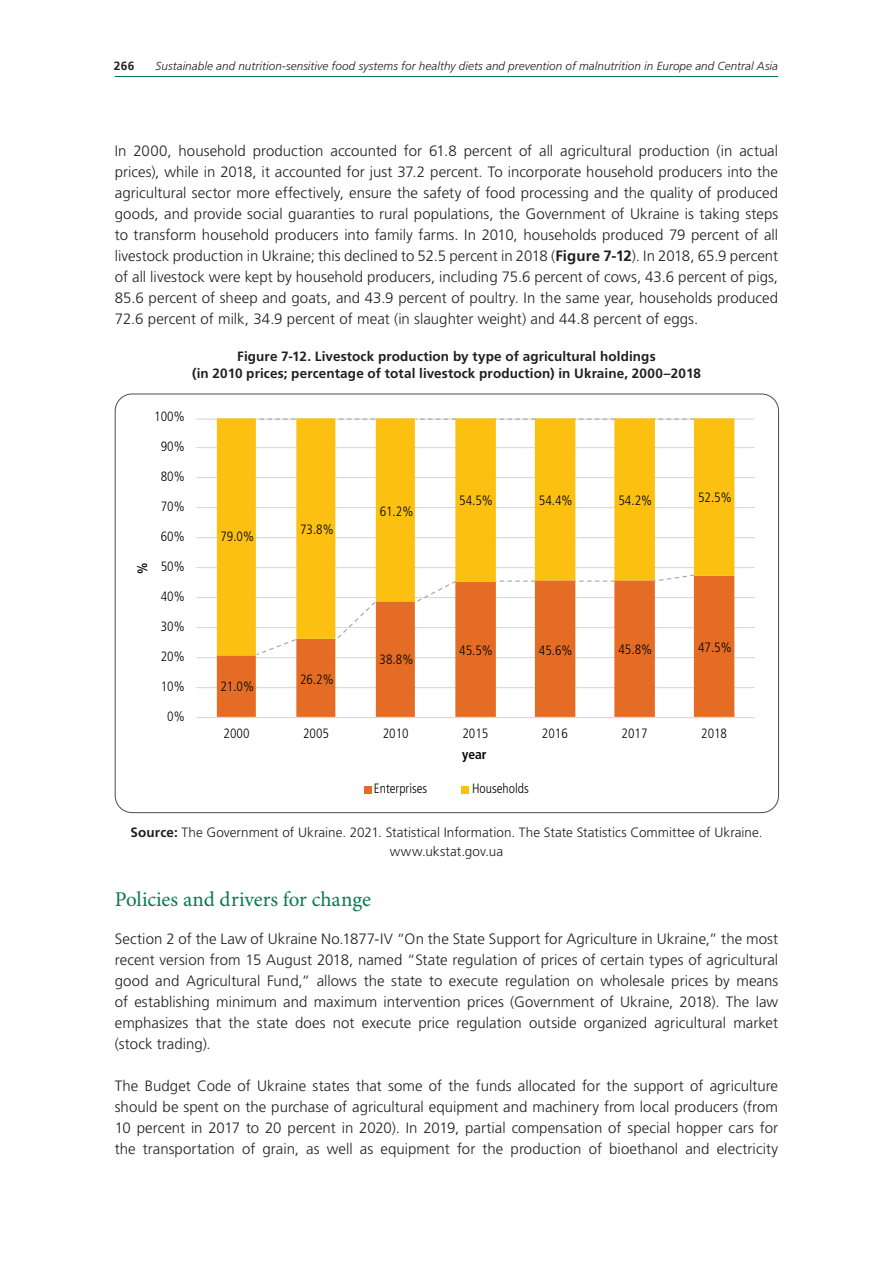
<style>
.page{position:relative;width:893px;height:1263px;background:#fff}
.page>*{position:absolute;margin:0;border:0;box-sizing:border-box;transform-origin:0 0}
._3rd_TITLE{font:21px "Minion Pro";letter-spacing:-.005em;color:#0a7853}
.TEXT{font:300 15px/21px "Frutiger LT Pro";letter-spacing:.005em;color:#231f20;text-align:justify}
.t1{font:300 condensed 13.5px "Frutiger LT Pro";color:#040503}
.FIGURES_AND_TABL{font:700 13.5px/16.5px "Frutiger LT Pro";letter-spacing:.01em;color:#231f20;text-align:center}
.SOURCES{font:300 13.5px/19.5px "Frutiger LT Pro";letter-spacing:.005em;color:#231f20;text-align:center}
.t2{font:700 condensed 13.5px "Frutiger LT Pro";color:#040503}
.t3{font:700 12px "Frutiger LT Pro";color:#231f20}
.t4{font:italic 300 11.7px "Frutiger LT Pro";letter-spacing:.005em;color:#231f20}
.s1{font-weight:700}
</style>
<div class="page">
<hr style="left:115px;top:76px;width:663px;height:1px;background:#0a7853">
<hr style="left:197px;top:687px;width:558px;height:1px;background:#dad9d8">
<hr style="left:197px;top:657px;width:558px;height:1px;background:#dad9d8">
<hr style="left:197px;top:627px;width:558px;height:1px;background:#dad9d8">
<hr style="left:197px;top:597px;width:558px;height:1px;background:#dad9d8">
<hr style="left:197px;top:567px;width:558px;height:1px;background:#dad9d8">
<hr style="left:197px;top:537px;width:558px;height:1px;background:#dad9d8">
<hr style="left:197px;top:507px;width:558px;height:1px;background:#dad9d8">
<hr style="left:197px;top:477px;width:558px;height:1px;background:#dad9d8">
<hr style="left:197px;top:447px;width:558px;height:1px;background:#dad9d8">
<hr style="left:197px;top:418px;width:558px;height:2px;background:#dad9d8">
<svg style="left:217px;top:655px;width:517px;height:62px;fill:#e46c25"></svg>
<svg style="left:217px;top:418px;width:517px;height:237px"></svg>
<svg style="left:257px;top:418px;width:39px;height:2px"></svg>
<svg style="left:336px;top:418px;width:39px;height:2px"></svg>
<svg style="left:416px;top:418px;width:40px;height:2px"></svg>
<svg style="left:495px;top:418px;width:41px;height:2px"></svg>
<svg style="left:575px;top:418px;width:40px;height:2px"></svg>
<svg style="left:654px;top:418px;width:41px;height:2px"></svg>
<hr style="left:197px;top:717px;width:558px;height:1px;background:#dad9d8">
<div style="left:364px;top:786px;width:7px;height:7px;background:#e46c25"></div>
<div style="left:461px;top:786px;width:8px;height:7px;background:#fcc011"></div>
<p class="t3" style="left:114px;top:59px;width:22px">266</p>
<p class="t4" style="left:156px;top:59px;width:624px">Sustainable and nutrition-sensitive food systems for healthy diets and prevention of malnutrition in Europe and Central Asia</p>
<p class="TEXT" style="left:115px;top:140px;width:665px">In 2000, household production accounted for 61.8 percent of all agricultural production (in actual prices), while in 2018, it accounted for just 37.2 percent. To incorporate household producers into the agricultural sector more effectively, ensure the safety of food processing and the quality of produced goods, and provide social guaranties to rural populations, the Government of Ukraine is taking steps to transform household producers into family farms. In 2010, households produced 79 percent of all livestock production in Ukraine; this declined to 52.5 percent in 2018 (<span class="s1">Figure 7-12</span>). In 2018, 65.9 percent of all livestock were kept by household producers, including 75.6 percent of cows, 43.6 percent of pigs, 85.6 percent of sheep and goats, and 43.9 percent of poultry. In the same year, households produced 72.6 percent of milk, 34.9 percent of meat (in slaughter weight) and 44.8 percent of eggs.</p>
<p class="FIGURES_AND_TABL" style="left:192px;top:348px;width:510px">Figure 7-12. Livestock production by type of agricultural holdings<br>(in 2010 prices; percentage of total livestock production) in Ukraine, 2000–2018</p>
<p class="t1" style="left:154px;top:409px;width:32px">100%</p>
<p class="t1" style="left:161px;top:439px;width:25px">90%</p>
<p class="t2" style="left:134px;top:574px;width:13px;rotate:-90deg">%</p>
<p class="t1" style="left:161px;top:469px;width:25px">80%</p>
<p class="t1" style="left:161px;top:499px;width:25px">70%</p>
<p class="t1" style="left:161px;top:529px;width:25px">60%</p>
<p class="t1" style="left:161px;top:559px;width:25px">50%</p>
<p class="t1" style="left:161px;top:589px;width:25px">40%</p>
<p class="t1" style="left:161px;top:619px;width:25px">30%</p>
<p class="t1" style="left:161px;top:649px;width:25px">20%</p>
<p class="t1" style="left:161px;top:679px;width:25px">10%</p>
<p class="t1" style="left:167px;top:709px;width:19px">0%</p>
<p class="t1" style="left:220px;top:529px;width:35px">79.0%</p>
<p class="t1" style="left:220px;top:679px;width:35px">21.0%</p>
<p class="t1" style="left:300px;top:521px;width:35px">73.8%</p>
<p class="t1" style="left:300px;top:671px;width:35px">26.2%</p>
<p class="t1" style="left:380px;top:503px;width:35px">61.2%</p>
<p class="t1" style="left:459px;top:493px;width:35px">54.5%</p>
<p class="t1" style="left:539px;top:493px;width:35px">54.4%</p>
<p class="t1" style="left:618px;top:493px;width:35px">54.2%</p>
<p class="t1" style="left:698px;top:490px;width:35px">52.5%</p>
<p class="t1" style="left:380px;top:652px;width:35px">38.8%</p>
<p class="t1" style="left:459px;top:643px;width:35px">45.5%</p>
<p class="t1" style="left:539px;top:643px;width:35px">45.6%</p>
<p class="t1" style="left:618px;top:641px;width:35px">45.8%</p>
<p class="t1" style="left:698px;top:640px;width:35px">47.5%</p>
<p class="t1" style="left:224px;top:725px;width:27px">2000</p>
<p class="t1" style="left:303px;top:725px;width:27px">2005</p>
<p class="t1" style="left:383px;top:725px;width:27px">2010</p>
<p class="t1" style="left:462px;top:725px;width:27px">2015</p>
<p class="t1" style="left:542px;top:725px;width:27px">2016</p>
<p class="t1" style="left:622px;top:725px;width:27px">2017</p>
<p class="t1" style="left:701px;top:725px;width:27px">2018</p>
<p class="t2" style="left:462px;top:746px;width:26px">year</p>
<p class="t1" style="left:374px;top:781px;width:55px">Enterprises</p>
<p class="t1" style="left:472px;top:781px;width:58px">Households</p>
<p class="SOURCES" style="left:131px;top:822px;width:633px"><span class="s1">Source:</span> The Government of Ukraine. 2021. Statistical Information. The State Statistics Committee of Ukraine. www.ukstat.gov.ua</p>
<p class="_3rd_TITLE" style="left:115px;top:886px;width:258px">Policies and drivers for change</p>
<p class="TEXT" style="left:115px;top:928px;width:665px">Section 2 of the Law of Ukraine No.1877-IV “On the State Support for Agriculture in Ukraine,” the most recent version from 15 August 2018, named “State regulation of prices of certain types of agricultural good and Agricultural Fund,” allows the state to execute regulation on wholesale prices by means of establishing minimum and maximum intervention prices (Government of Ukraine, 2018). The law emphasizes that the state does not execute price regulation outside organized agricultural market (stock trading).</p>
<p class="TEXT" style="left:115px;top:1075px;width:665px">The Budget Code of Ukraine states that some of the funds allocated for the support of agriculture should be spent on the purchase of agricultural equipment and machinery from local producers (from 10 percent in 2017 to 20 percent in 2020). In 2019, partial compensation of special hopper cars for the transportation of grain, as well as equipment for the production of bioethanol and electricity</p>
</div>
